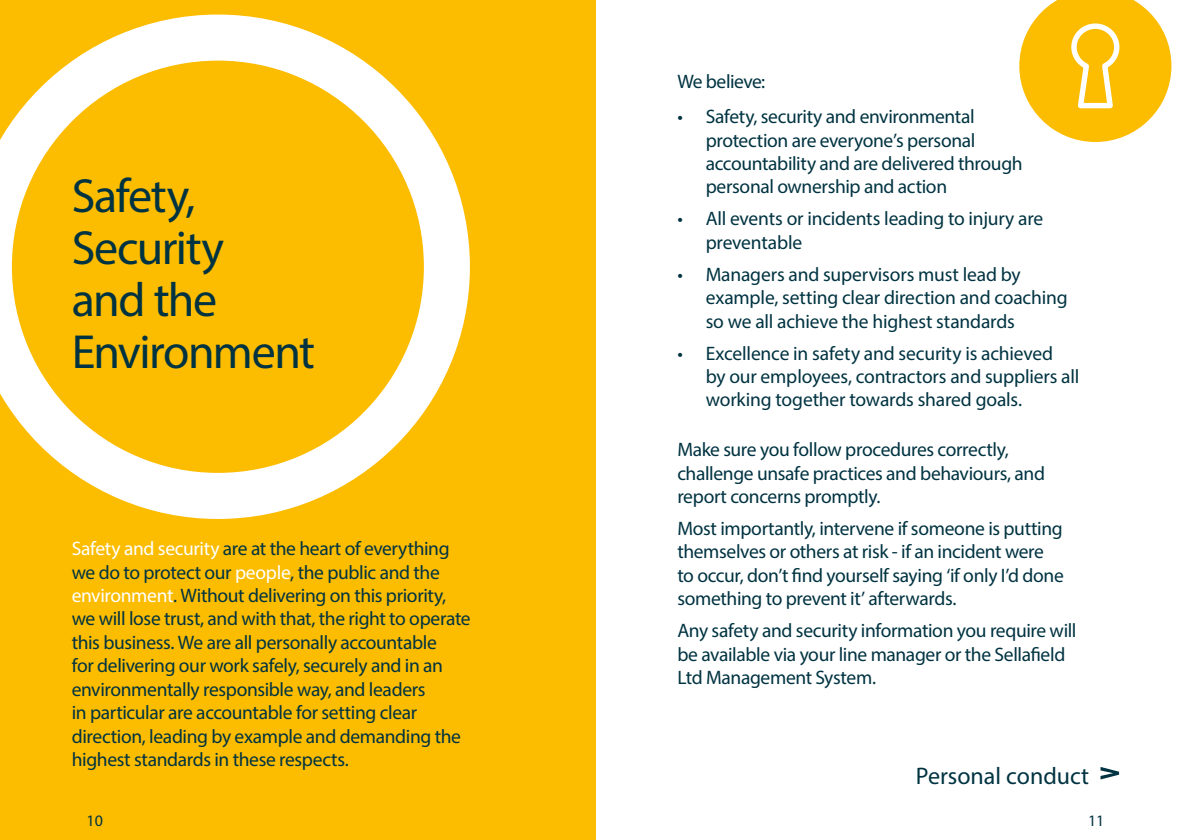
<style>
.page{position:relative;width:1191px;height:840px;background:#fff}
.page>*{position:absolute;margin:0;border:0;box-sizing:border-box;transform-origin:0 0}
.t1{font:48px/52px "Myriad Pro";letter-spacing:-.03em;color:#003341}
.t2{font:24px "Myriad Pro";color:#003341}
.t3{font:19.6px/23.4px "Myriad Pro";letter-spacing:-.015em;color:#003341}
.t4{font:16px "Myriad Pro";color:#003341}
.s1{color:#fff}
</style>
<div class="page">
<div style="left:0;top:0;width:595px;height:839px;background:#fcbc00"></div>
<svg style="left:1100px;top:767px;width:19px;height:12px"></svg>
<svg style="left:0;top:15px;width:470px;height:503px"></svg>
<svg style="left:1019px;top:0;width:152px;height:142px"></svg>
<h1 class="t1" style="left:72px;top:169px;width:245px">Safety,<br>Security<br>and the<br>Environment</h1>
<p class="t3" style="left:72px;top:536px;width:400px"><span class="s1">Safety and security</span> are at the heart of everything we do to protect our <span class="s1">people</span>, the public and the <span class="s1">environment</span>. Without delivering on this priority, we will lose trust, and with that, the right to operate this business. We are all personally accountable<br>for delivering our work safely, securely and in an environmentally responsible way, and leaders<br>in particular are accountable for setting clear direction, leading by example and demanding the highest standards in these respects.</p>
<p class="t3" style="left:677px;top:70px;width:89px">We believe:</p>
<p class="t3" style="left:705px;top:104px;width:318px;text-indent:-28px">• Safety, security and environmental protection are everyone’s personal accountability and are delivered through personal ownership and action</p>
<p class="t3" style="left:705px;top:207px;width:339px;text-indent:-28px">• All events or incidents leading to injury are preventable</p>
<p class="t3" style="left:705px;top:262px;width:363px;text-indent:-28px">• Managers and supervisors must lead by example, setting clear direction and coaching so we all achieve the highest standards</p>
<p class="t3" style="left:705px;top:341px;width:375px;text-indent:-28px">• Excellence in safety and security is achieved<br>by our employees, contractors and suppliers all working together towards shared goals.</p>
<p class="t3" style="left:677px;top:437px;width:369px">Make sure you follow procedures correctly, challenge unsafe practices and behaviours, and report concerns promptly.</p>
<p class="t3" style="left:677px;top:516px;width:388px">Most importantly, intervene if someone is putting themselves or others at risk - if an incident were to occur, don’t find yourself saying ‘if only I’d done something to prevent it’ afterwards.</p>
<p class="t3" style="left:677px;top:618px;width:401px">Any safety and security information you require will be available via your line manager or the Sellafield<br>Ltd Management System.</p>
<p class="t2" style="left:916px;top:761px;width:175px">Personal conduct</p>
<p class="t4" style="left:86px;top:810px;width:18px">10</p>
<p class="t4" style="left:1088px;top:810px;width:18px">11</p>
</div>
